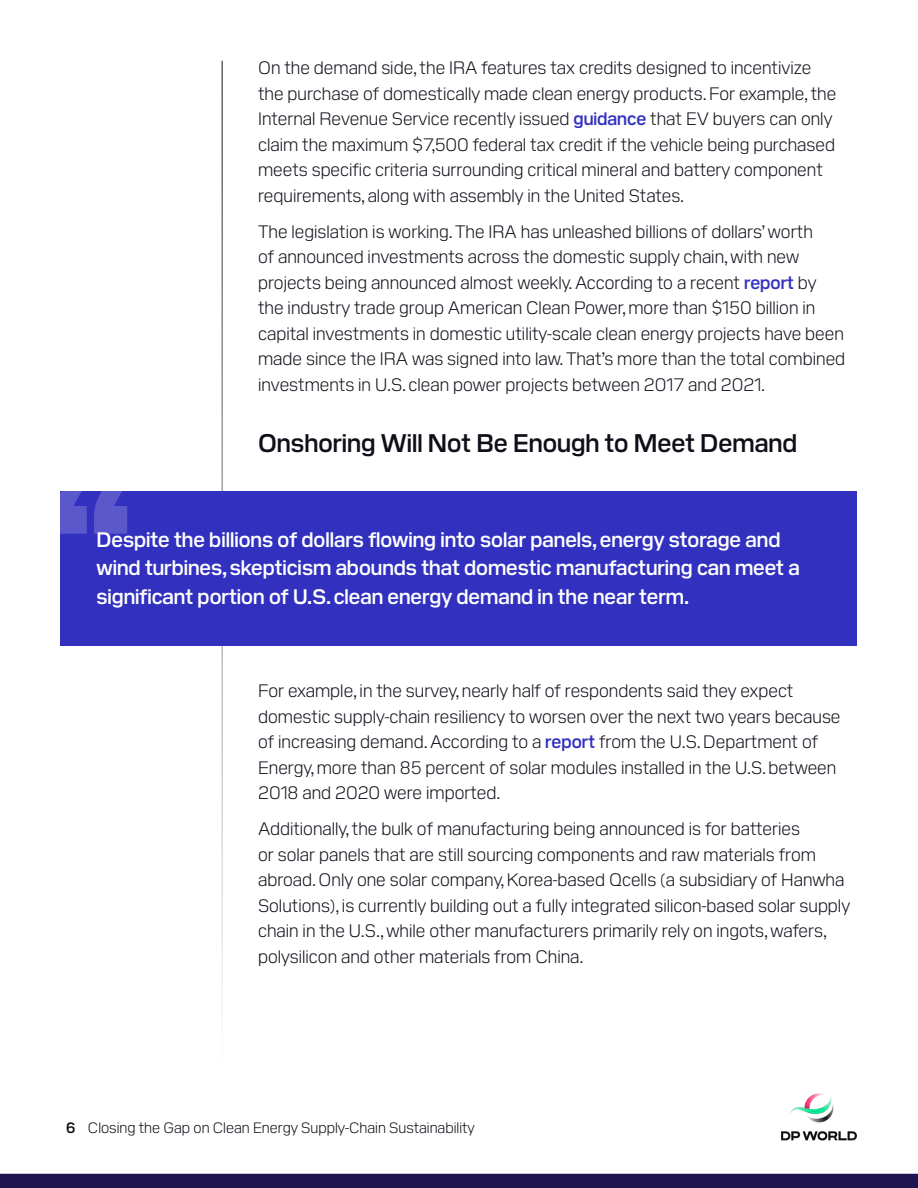
<style>
.page{position:relative;width:918px;height:1188px;background:#fff}
.page>*{position:absolute;margin:0;border:0;box-sizing:border-box;transform-origin:0 0}
.t1{font:800 153px "Pilat Wide";color:#fff}
.t2{font:600 25.5px "Pilat";color:#0f0f19}
.t3{font:600 21px/28.8px "Pilat";color:#fff}
.t4{font:300 18px/25.5px "Pilat";color:#0f0f19}
.t5{font:300 15px "Pilat";color:#0f0f19}
.s1{font-weight:600;color:#3230be}
.s2{font-weight:600}
</style>
<div class="page">
<div style="left:0;top:1174px;width:918px;height:14px;background:#1e1450"></div>
<img style="left:781px;top:1093px;width:76px;height:48px">
<hr style="left:222px;top:61px;width:1px;height:1012px;background:#0f0f19">
<div style="left:61px;top:491px;width:796px;height:155px;background:#3230be"></div>
<p class="t4" style="left:258px;top:54px;width:580px">On the demand side, the IRA features tax credits designed to incentivize the purchase of domestically made clean energy products. For example, the Internal Revenue Service recently issued <span class="s1">guidance</span> that EV buyers can only claim the maximum $7,500 federal tax credit if the vehicle being purchased meets specific criteria surrounding critical mineral and battery component requirements, along with assembly in the United States.</p>
<p class="t4" style="left:258px;top:217px;width:589px">The legislation is working. The IRA has unleashed billions of dollars’ worth<br>of announced investments across the domestic supply chain, with new projects being announced almost weekly. According to a recent <span class="s1">report</span> by the industry trade group American Clean Power, more than $150 billion in capital investments in domestic utility-scale clean energy projects have been made since the IRA was signed into law. That’s more than the total combined investments in U.S. clean power projects between 2017 and 2021.</p>
<h2 class="t2" style="left:258px;top:424px;width:540px">Onshoring Will Not Be Enough to Meet Demand</h2>
<h1 class="t1" style="left:46px;top:426px;width:90px">“</h1>
<p class="t3" style="left:96px;top:523px;width:705px">Despite the billions of dollars flowing into solar panels, energy storage and wind turbines, skepticism abounds that domestic manufacturing can meet a</p>
<p class="t3" style="left:96px;top:581px;width:594px">significant portion of U.S. clean energy demand in the near term.</p>
<p class="t4" style="left:258px;top:676px;width:584px">For example, in the survey, nearly half of respondents said they expect domestic supply-chain resiliency to worsen over the next two years because of increasing demand. According to a <span class="s1">report</span> from the U.S. Department of Energy, more than 85 percent of solar modules installed in the U.S. between 2018 and 2020 were imported.</p>
<p class="t4" style="left:258px;top:815px;width:593px">Additionally, the bulk of manufacturing being announced is for batteries<br>or solar panels that are still sourcing components and raw materials from abroad. Only one solar company, Korea-based Qcells (a subsidiary of Hanwha Solutions), is currently building out a fully integrated silicon-based solar supply chain in the U.S., while other manufacturers primarily rely on ingots, wafers, polysilicon and other materials from China.</p>
<p class="t5" style="left:66px;top:1116px;width:410px"><span class="s2">6</span> Closing the Gap on Clean Energy Supply-Chain Sustainability</p>
</div>
